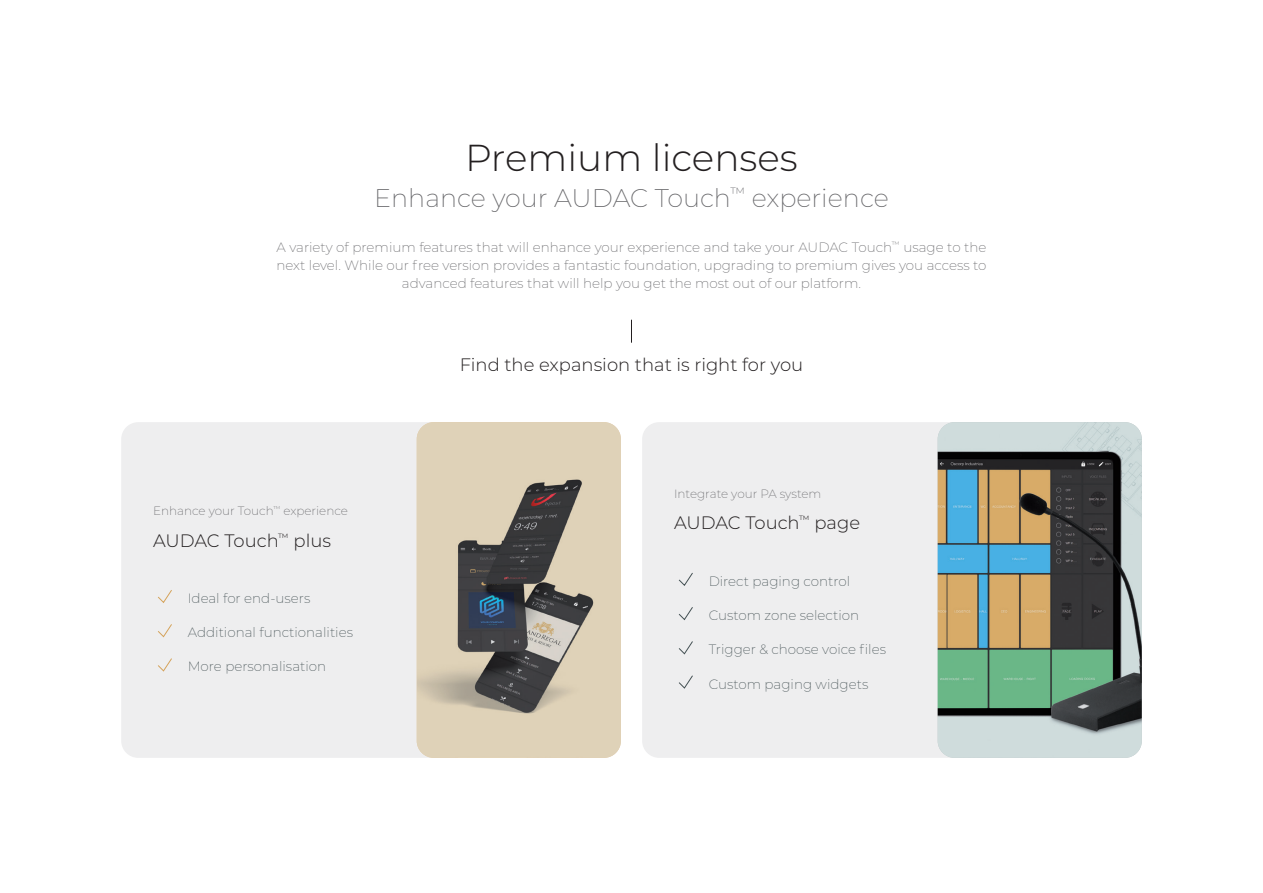
<style>
.page{position:relative;width:1263px;height:893px;background:#fff}
.page>*{position:absolute;margin:0;border:0;box-sizing:border-box;transform-origin:0 0}
.Serietitel{font:300 37.5px "Montserrat";color:#231f20}
.Artikelomschrijving{font:200 25.5px "Montserrat";color:#636366}
.Subtitel_niveau_2{font:300 18px "Montserrat";color:#231f20}
.Tekst{font:200 13.5px/18px "Montserrat";color:#636366;text-align:center}
.Tekst-2{font:200 13.5px "Montserrat";color:#445154}
.Artikelomschrijving-2{font:200 12px "Montserrat";color:#636366}
</style>
<div class="page">
<div style="left:121px;top:422px;width:500px;height:336px;background:#eeeeef;border-radius:17px"></div>
<img style="left:417px;top:422px;width:204px;height:336px">
<div style="left:642px;top:422px;width:500px;height:336px;background:#eeeeef;border-radius:17px"></div>
<svg style="left:631px;top:320px;width:1px;height:23px"></svg>
<img style="left:938px;top:422px;width:204px;height:336px">
<svg style="left:158px;top:658px;width:14px;height:14px"></svg>
<svg style="left:158px;top:624px;width:14px;height:14px"></svg>
<svg style="left:158px;top:590px;width:14px;height:13px"></svg>
<svg style="left:678px;top:641px;width:15px;height:14px"></svg>
<svg style="left:679px;top:675px;width:14px;height:14px"></svg>
<svg style="left:678px;top:607px;width:15px;height:13px"></svg>
<svg style="left:678px;top:572px;width:15px;height:14px"></svg>
<p class="Serietitel" style="left:465px;top:133px;width:334px">Premium licenses</p>
<p class="Artikelomschrijving" style="left:374px;top:181px;width:516px">Enhance your AUDAC Touch<sup>™</sup> experience</p>
<p class="Tekst" style="left:276px;top:238px;width:712px">A variety of premium features that will enhance your experience and take your AUDAC Touch<sup>™</sup> usage to the next level. While our free version provides a fantastic foundation, upgrading to premium gives you access to advanced features that will help you get the most out of our platform.</p>
<p class="Artikelomschrijving-2" style="left:153px;top:503px;width:196px">Enhance your Touch<sup>™</sup> experience</p>
<p class="Subtitel_niveau_2" style="left:153px;top:528px;width:179px">AUDAC Touch<sup>™</sup> plus</p>
<p class="Tekst-2" style="left:188px;top:589px;width:124px">Ideal for end-users</p>
<p class="Tekst-2" style="left:188px;top:623px;width:167px">Additional functionalities</p>
<p class="Tekst-2" style="left:188px;top:658px;width:140px">More personalisation</p>
<p class="Subtitel_niveau_2" style="left:460px;top:352px;width:345px">Find the expansion that is right for you</p>
<p class="Artikelomschrijving-2" style="left:674px;top:485px;width:149px">Integrate your PA system</p>
<p class="Subtitel_niveau_2" style="left:674px;top:511px;width:188px">AUDAC Touch<sup>™</sup> page</p>
<p class="Tekst-2" style="left:709px;top:572px;width:143px">Direct paging control</p>
<p class="Tekst-2" style="left:709px;top:606px;width:152px">Custom zone selection</p>
<p class="Tekst-2" style="left:709px;top:640px;width:179px">Trigger &amp; choose voice files</p>
<p class="Tekst-2" style="left:709px;top:675px;width:161px">Custom paging widgets</p>
</div>
